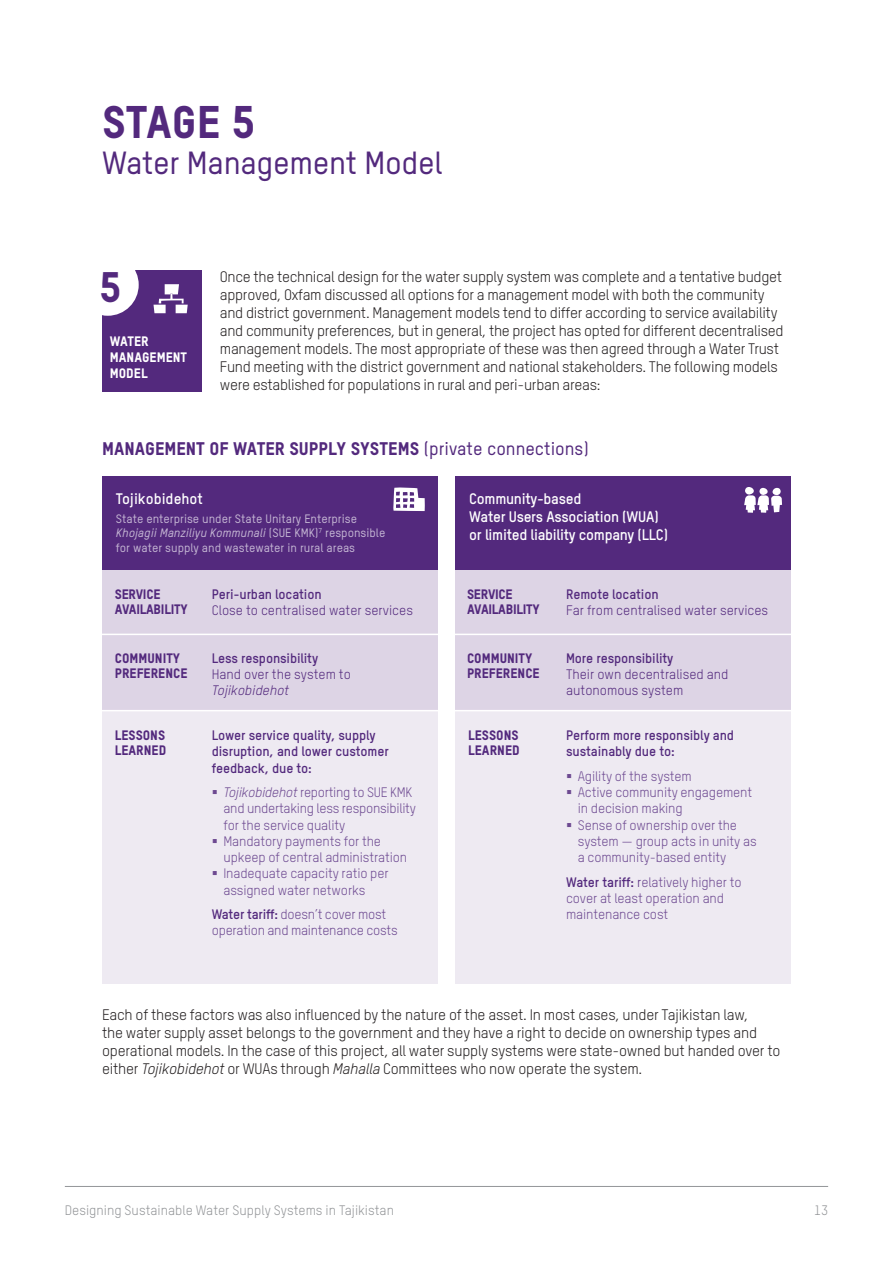
<style>
.page{position:relative;width:893px;height:1263px;background:#fff}
.page>*{position:absolute;margin:0;border:0;box-sizing:border-box;transform-origin:0 0}
.Header_1{font:45px "Oxfam TSTARPRO Headline";color:#53297d}
.t1{font:42px "Oxfam TSTARPRO Headline";color:#53297d}
.Header_1-2{font:500 31.5px "Oxfam TSTARPRO";letter-spacing:-.01em;color:#53297d}
.Header_3{font:18px "Oxfam TSTARPRO Headline";color:#53297d}
.Body{font:15px/18px "Oxfam TSTARPRO";letter-spacing:-.02em;color:#231f20}
.Header_4{font:700 15px/18px "Oxfam TSTARPRO";letter-spacing:-.02em;color:#fff}
.Header_4-2{font:700 15px "Oxfam TSTARPRO";color:#fff}
.Body-2{font:13.5px/16.2px "Oxfam TSTARPRO";letter-spacing:-.01em;color:#6d4991}
.Body-3{font:700 13.5px/16.2px "Oxfam TSTARPRO";letter-spacing:-.01em;color:#53297d}
.Body-4{font:13.5px/16.2px "Oxfam TSTARPRO";color:#53297d}
.Body-5{font:13.5px/15px "Oxfam TSTARPRO Headline";color:#53297d}
.t2{font:13.5px "Oxfam TSTARPRO";color:#939598}
.Body-6{font:13.5px/15px "Oxfam TSTARPRO Headline";letter-spacing:-.02em;color:#53297d}
.t3{font:13.5px/16.2px "Oxfam TSTARPRO Headline";color:#fff}
.Header_4-3{font:500 12px/14.4px "Oxfam TSTARPRO";color:#c3b4d2}
.s1{font-family:"Oxfam TSTARPRO";font-weight:500}
.s2{font-style:italic}
.s3{font-weight:700;color:#53297d}
.s4{color:#53297d}
</style>
<div class="page">
<hr style="left:65px;top:1186px;width:763px;height:1px;background:#939598">
<div style="left:455px;top:477px;width:336px;height:507px;background:#eeeaf2"></div>
<div style="left:102px;top:477px;width:335px;height:507px;background:#eeeaf2"></div>
<div style="left:102px;top:270px;width:100px;height:122px;background:#53297d"></div>
<div style="left:77px;top:254px;width:62px;height:62px;background:#fff;border-radius:50%"></div>
<svg style="left:154px;top:284px;width:34px;height:29px"></svg>
<div style="left:102px;top:570px;width:335px;height:140px;background:#ddd4e5"></div>
<div style="left:455px;top:570px;width:336px;height:140px;background:#ddd4e5"></div>
<div style="left:102px;top:477px;width:335px;height:93px;background:#53297d"></div>
<div style="left:455px;top:477px;width:336px;height:93px;background:#53297d"></div>
<svg style="left:744px;top:487px;width:38px;height:26px"></svg>
<svg style="left:393px;top:487px;width:32px;height:24px"></svg>
<hr style="left:99px;top:634px;width:702px;height:1px;background:#fff">
<hr style="left:99px;top:710px;width:702px;height:1px;background:#fff">
<p class="Header_1" style="left:102px;top:94px;width:155px">STAGE 5</p>
<p class="Header_1-2" style="left:102px;top:144px;width:342px">Water Management Model</p>
<p class="t1" style="left:100px;top:261px;width:23px">5</p>
<p class="t3" style="left:110px;top:333px;width:79px">WATER<br>MANAGEMENT<br>MODEL</p>
<p class="Body" style="left:220px;top:268px;width:565px">Once the technical design for the water supply system was complete and a tentative budget approved, Oxfam discussed all options for a management model with both the community and district government. Management models tend to differ according to service availability and community preferences, but in general, the project has opted for different decentralised management models. The most appropriate of these was then agreed through a Water Trust Fund meeting with the district government and national stakeholders. The following models were established for populations in rural and peri-urban areas:</p>
<p class="Header_3" style="left:102px;top:437px;width:488px">MANAGEMENT OF WATER SUPPLY SYSTEMS <span class="s1">(private connections)</span></p>
<p class="Header_4-2" style="left:116px;top:490px;width:89px">Tojikobidehot</p>
<p class="Header_4-3" style="left:116px;top:511px;width:271px">State enterprise under State Unitary Enterprise<br><span class="s2">Khojagii Manziliyu Kommunali</span> (SUE KMK)<sup>7</sup> responsible for water supply and wastewater in rural areas</p>
<p class="Header_4" style="left:469px;top:490px;width:200px">Community-based<br>Water Users Association (WUA) or limited liability company (LLC)</p>
<p class="Body-6" style="left:115px;top:586px;width:74px">SERVICE<br>AVAILABILITY</p>
<p class="Body-6" style="left:467px;top:586px;width:74px">SERVICE<br>AVAILABILITY</p>
<p class="Body-5" style="left:115px;top:650px;width:74px">COMMUNITY<br>PREFERENCE</p>
<p class="Body-5" style="left:467px;top:650px;width:74px">COMMUNITY<br>PREFERENCE</p>
<p class="Body-3" style="left:212px;top:586px;width:111px">Peri-urban location</p>
<p class="Body-4" style="left:212px;top:602px;width:203px">Close to centralised water services</p>
<p class="Body-3" style="left:212px;top:650px;width:108px">Less responsibility</p>
<p class="Body-4" style="left:212px;top:666px;width:141px">Hand over the system to<br><span class="s2">Tojikobidehot</span></p>
<p class="Body-5" style="left:115px;top:728px;width:53px">LESSONS<br>LEARNED</p>
<p class="Body-3" style="left:212px;top:727px;width:178px">Lower service quality, supply disruption, and lower customer feedback, due to:</p>
<p class="Body-2" style="left:223px;top:784px;width:194px;text-indent:-12px">▪ <span class="s2">Tojikobidehot</span> reporting to SUE KMK and undertaking less responsibility for the service quality</p>
<p class="Body-2" style="left:223px;top:833px;width:185px;text-indent:-12px">▪ Mandatory payments for the upkeep of central administration</p>
<p class="Body-2" style="left:223px;top:865px;width:167px;text-indent:-12px">▪ Inadequate capacity ratio per assigned water networks</p>
<p class="Body-2" style="left:212px;top:906px;width:187px"><span class="s3">Water tariff:</span> doesn’t cover most operation and maintenance costs</p>
<p class="Body-5" style="left:468px;top:728px;width:53px">LESSONS<br>LEARNED</p>
<p class="Body-3" style="left:566px;top:586px;width:94px">Remote location</p>
<p class="Body-4" style="left:566px;top:602px;width:204px">Far from centralised water services</p>
<p class="Body-3" style="left:566px;top:650px;width:109px">More responsibility</p>
<p class="Body-4" style="left:566px;top:666px;width:164px">Their own decentralised and autonomous system</p>
<p class="Body-3" style="left:566px;top:727px;width:170px">Perform more responsibly and sustainably due to:</p>
<p class="Body-2" style="left:566px;top:768px;width:127px">▪ Agility of the system</p>
<p class="Body-2" style="left:578px;top:784px;width:176px;text-indent:-12px">▪ Active community engagement in decision making</p>
<p class="Body-2" style="left:578px;top:817px;width:180px;text-indent:-12px">▪ Sense of ownership over the system — group acts in unity as a community-based entity</p>
<p class="Body-2" style="left:566px;top:874px;width:177px"><span class="s3">Water tariff:</span> <span class="s4">r</span>elatively higher to cover at least operation and maintenance cost</p>
<p class="Body" style="left:102px;top:1006px;width:680px">Each of these factors was also influenced by the nature of the asset. In most cases, under Tajikistan law,<br>the water supply asset belongs to the government and they have a right to decide on ownership types and operational models. In the case of this project, all water supply systems were state-owned but handed over to either <span class="s2">Tojikobidehot</span> or WUAs through <span class="s2">Mahalla</span> Committees who now operate the system.</p>
<p class="t2" style="left:65px;top:1202px;width:331px">Designing Sustainable Water Supply Systems in Tajikistan</p>
<p class="t2" style="left:814px;top:1202px;width:16px">13</p>
</div>
